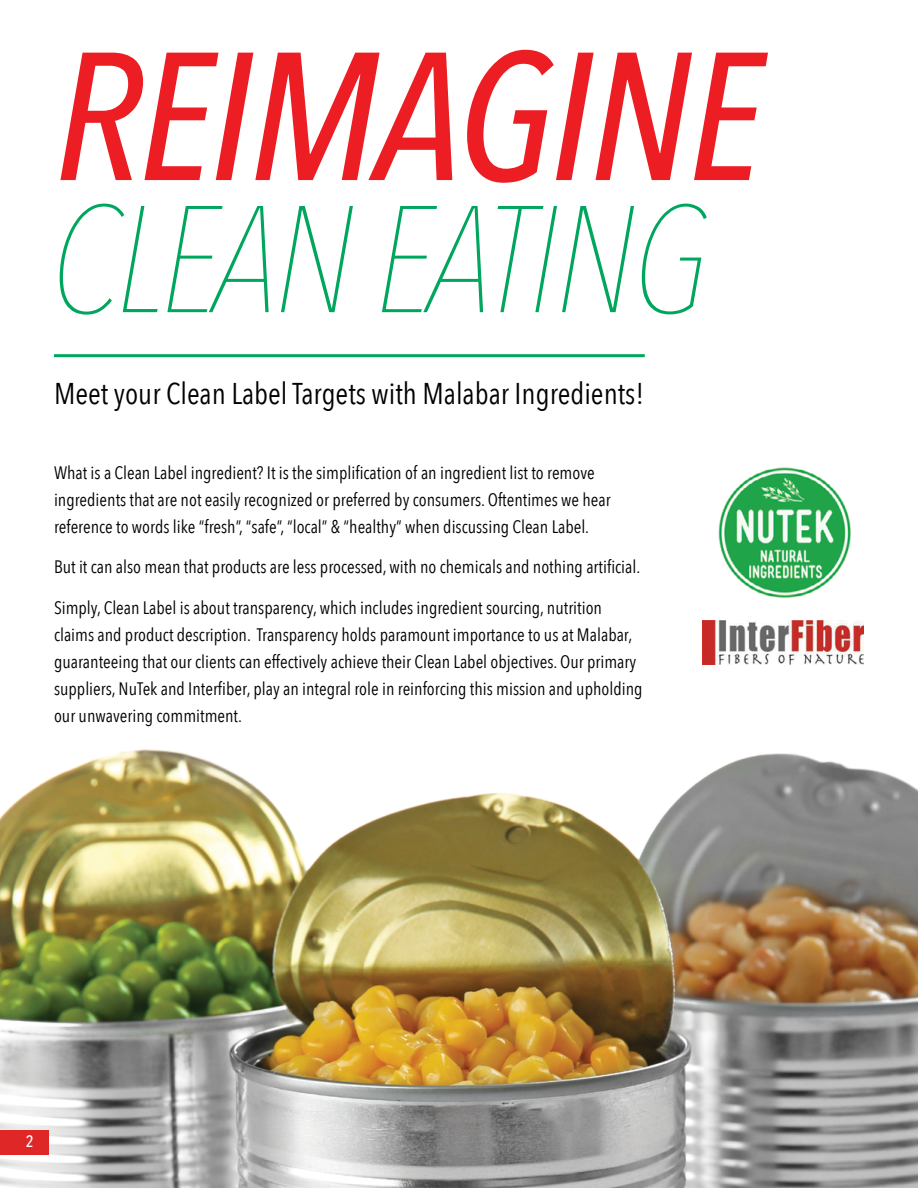
<style>
.page{position:relative;width:918px;height:1188px;background:#fff}
.page>*{position:absolute;margin:0;border:0;box-sizing:border-box;transform-origin:0 0}
.t1{font:italic 500 180px "Avenir Next Condensed";letter-spacing:-.02em;color:#ed1d24}
.t2{font:italic 200 150px "Avenir Next Condensed";letter-spacing:-.02em;color:#00a65e}
.t3{font:30px "Avenir Next Condensed";color:#000}
.t4{font:18px/27px "Avenir Next Condensed";color:#000}
.t5{font:500 16.5px "Avenir Next Condensed";color:#fff}
</style>
<div class="page">
<img style="left:0;top:749px;width:918px;height:439px">
<div style="left:0;top:1130px;width:49px;height:25px;background:#de2726"></div>
<hr style="left:54px;top:354px;width:591px;height:3px;background:#00a65d">
<img style="left:718px;top:467px;width:133px;height:131px">
<img style="left:702px;top:621px;width:162px;height:44px">
<h1 class="t1" style="left:54px;top:8px;width:710px">REIMAGINE</h1>
<h2 class="t2" style="left:50px;top:170px;width:661px">CLEAN EATING</h2>
<h3 class="t3" style="left:54px;top:368px;width:592px">Meet your Clean Label Targets with Malabar Ingredients!</h3>
<p class="t4" style="left:54px;top:458px;width:558px">What is a Clean Label ingredient? It is the simplification of an ingredient list to remove ingredients that are not easily recognized or preferred by consumers. Oftentimes we hear reference to words like “fresh”, “safe”, “local” &amp; “healthy” when discussing Clean Label.</p>
<p class="t4" style="left:54px;top:552px;width:588px">But it can also mean that products are less processed, with no chemicals and nothing artificial.</p>
<p class="t4" style="left:54px;top:593px;width:590px">Simply, Clean Label is about transparency, which includes ingredient sourcing, nutrition claims and product description. Transparency holds paramount importance to us at Malabar, guaranteeing that our clients can effectively achieve their Clean Label objectives. Our primary suppliers, NuTek and Interfiber, play an integral role in reinforcing this mission and upholding our unwavering commitment.</p>
<p class="t5" style="left:26px;top:1131px;width:9px">2</p>
</div>
